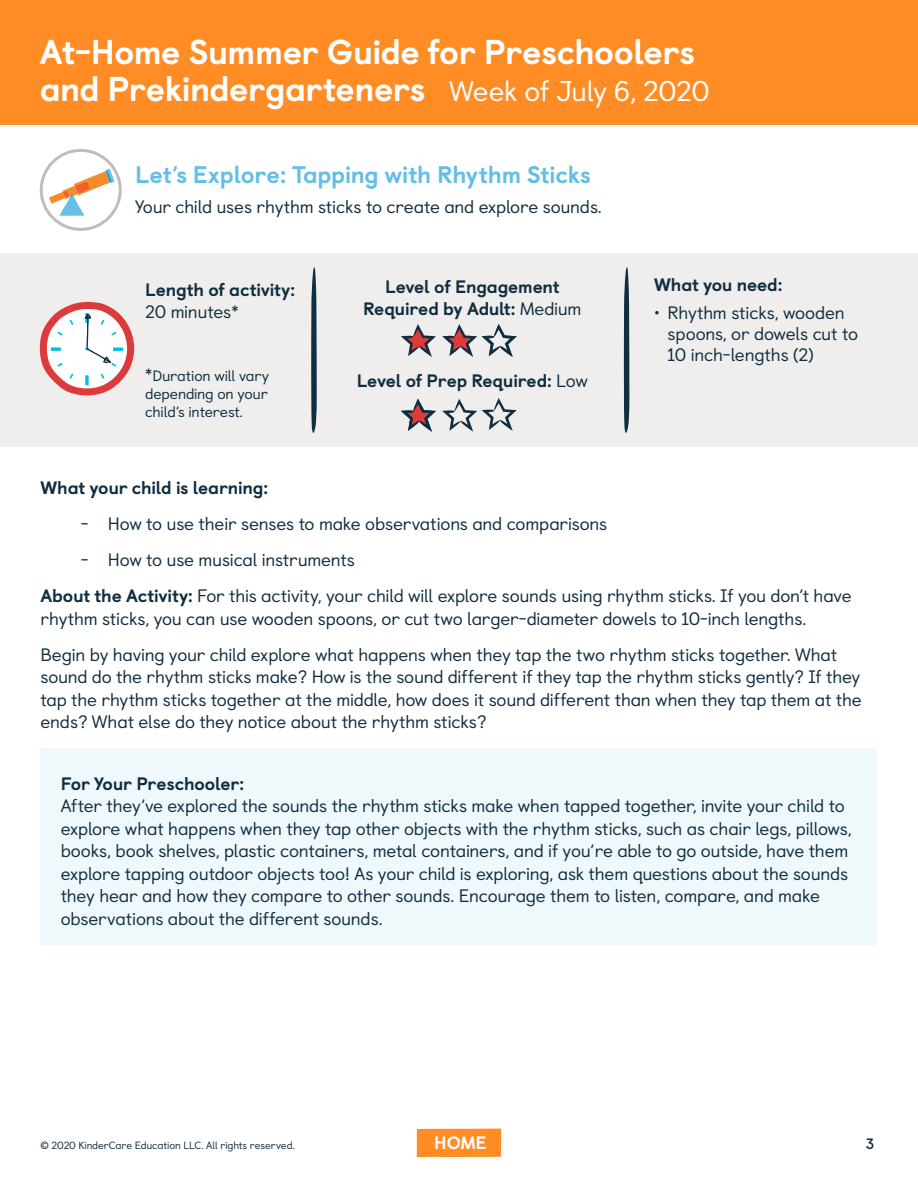
<style>
.page{position:relative;width:918px;height:1188px;background:#fff}
.page>*{position:absolute;margin:0;border:0;box-sizing:border-box;transform-origin:0 0}
.t1{font:800 34.5px/37.5px "Castledown";letter-spacing:-.015em;color:#fff}
.t2{font:800 24px "Castledown";letter-spacing:-.01em;color:#64bee6}
.t3{font:18px/22.5px "Castledown";letter-spacing:-.015em;color:#102e41}
.t4{font:800 18px/22.5px "Castledown";letter-spacing:-.015em;color:#102e41;text-align:center}
.t5{font:800 18px "Castledown";color:#fff}
.t6{font:15px/18px "Castledown";letter-spacing:-.015em;color:#102e41;text-align:justify}
.t7{font:700 15px "Castledown";color:#102e41}
.t8{font:10.5px "Castledown";letter-spacing:-.01em;color:#102e41}
.s1{font-weight:400;font-size:28.5px}
.s2{font-size:18px}
.s3{font-weight:400}
.s4{font-weight:800}
</style>
<div class="page">
<div style="left:417px;top:1129px;width:84px;height:28px;background:#ff8c24"></div>
<div style="left:0;top:0;width:918px;height:125px;background:#ff8c24"></div>
<div style="left:1px;top:253px;width:917px;height:194px;background:#f0eeec"></div>
<div style="left:40px;top:748px;width:838px;height:197px;background:#eff9fc"></div>
<svg style="left:41px;top:150px;width:79px;height:79px"></svg>
<svg style="left:49px;top:169px;width:65px;height:47px"></svg>
<div style="left:40px;top:149px;width:82px;height:82px;border:3px solid #bebebe;border-radius:50%"></div>
<svg style="left:311px;top:267px;width:6px;height:166px"></svg>
<svg style="left:624px;top:267px;width:5px;height:166px"></svg>
<svg style="left:401px;top:324px;width:35px;height:33px"></svg>
<svg style="left:401px;top:399px;width:35px;height:33px"></svg>
<svg style="left:442px;top:398px;width:75px;height:34px"></svg>
<svg style="left:442px;top:324px;width:75px;height:33px"></svg>
<svg style="left:40px;top:302px;width:94px;height:93px"></svg>
<h1 class="t1" style="left:40px;top:30px;width:671px">At-Home Summer Guide for Preschoolers and Prekindergarteners <span class="s1">Week of July 6, 2020</span></h1>
<h2 class="t2" style="left:135px;top:155px;width:457px">Let’s Explore: Tapping with Rhythm Sticks</h2>
<p class="t3" style="left:135px;top:193px;width:468px">Your child uses rhythm sticks to create and explore sounds.</p>
<p class="t4" style="left:145px;top:277px;width:152px">Length of activity:</p>
<p class="t3" style="left:145px;top:299px;width:95px">20 minutes*</p>
<p class="t6" style="left:145px;top:366px;width:126px"><span class="s2">*</span>Duration will vary depending on your child’s interest.</p>
<p class="t4" style="left:363px;top:274px;width:220px">Level of Engagement<br>Required by Adult: <span class="s3">Medium</span></p>
<p class="t4" style="left:357px;top:368px;width:233px">Level of Prep Required: <span class="s3">Low</span></p>
<p class="t4" style="left:654px;top:272px;width:130px">What you need:</p>
<p class="t3" style="left:668px;top:301px;width:192px;line-height:21px;text-indent:-14px">• Rhythm sticks, wooden spoons, or dowels cut to<br>10 inch-lengths (2)</p>
<p class="t4" style="left:40px;top:475px;width:229px">What your child is learning:</p>
<p class="t3" style="left:81px;top:511px;width:528px">- How to use their senses to make observations and comparisons</p>
<p class="t3" style="left:40px;top:540px;width:813px;line-height:36px;text-indent:41px">- How to use musical instruments<br><span class="s4">About the Activity:</span> For this activity, your child will explore sounds using rhythm sticks. If you don’t have</p>
<p class="t3" style="left:40px;top:599px;width:798px;line-height:36px">rhythm sticks, you can use wooden spoons, or cut two larger-diameter dowels to 10-inch lengths.<br>Begin by having your child explore what happens when they tap the two rhythm sticks together. What</p>
<p class="t3" style="left:40px;top:664px;width:823px;text-align:justify">sound do the rhythm sticks make? How is the sound different if they tap the rhythm sticks gently? If they tap the rhythm sticks together at the middle, how does it sound different than when they tap them at the ends? What else do they notice about the rhythm sticks?</p>
<p class="t4" style="left:61px;top:771px;width:185px">For Your Preschooler:</p>
<p class="t3" style="left:61px;top:793px;width:793px">After they’ve explored the sounds the rhythm sticks make when tapped together, invite your child to explore what happens when they tap other objects with the rhythm sticks, such as chair legs, pillows, books, book shelves, plastic containers, metal containers, and if you’re able to go outside, have them explore tapping outdoor objects too! As your child is exploring, ask them questions about the sounds they hear and how they compare to other sounds. Encourage them to listen, compare, and make observations about the different sounds.</p>
<p class="t8" style="left:40px;top:1137px;width:256px">© 2020 KinderCare Education LLC. All rights reserved.</p>
<p class="t5" style="left:434px;top:1128px;width:54px">HOME</p>
<p class="t7" style="left:866px;top:1132px;width:10px">3</p>
</div>
